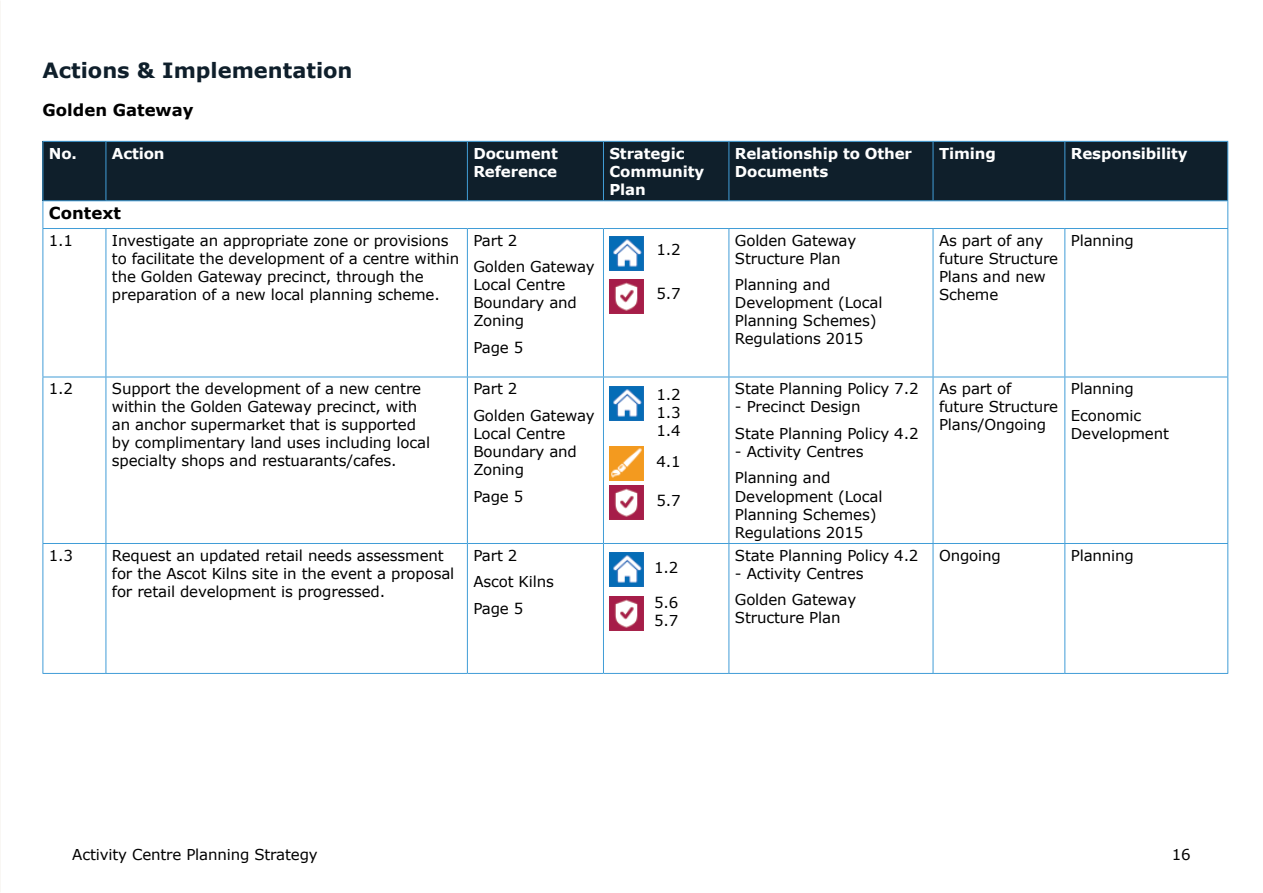
<style>
.page{position:relative;width:1263px;height:893px;background:#fff}
.page>*{position:absolute;margin:0;border:0;box-sizing:border-box;transform-origin:0 0}
.t1{font:700 21px "Verdana";color:#0f1f2b}
.t2{font:700 16.5px "Verdana";color:#000}
.t3{font:15px/18px "Verdana";letter-spacing:-.01em;color:#000}
.t4{font:700 15px/18px "Verdana";letter-spacing:-.01em;color:#fff}
</style>
<div class="page">
<div style="left:43px;top:141px;width:63px;height:60px;background:#0f1f2b"></div>
<div style="left:107px;top:142px;width:1120px;height:58px;background:#0f1f2b"></div>
<svg style="left:43px;top:201px;width:1px;height:27px"></svg>
<svg style="left:1227px;top:201px;width:1px;height:27px"></svg>
<hr style="left:43px;top:141px;width:63px;height:1px;background:#419dd7">
<hr style="left:43px;top:142px;width:1px;height:58px;background:#419dd7">
<hr style="left:106px;top:141px;width:361px;height:1px;background:#419dd7">
<hr style="left:106px;top:142px;width:1px;height:58px;background:#419dd7">
<hr style="left:467px;top:141px;width:136px;height:1px;background:#419dd7">
<hr style="left:467px;top:142px;width:1px;height:58px;background:#419dd7">
<hr style="left:603px;top:141px;width:126px;height:1px;background:#419dd7">
<hr style="left:603px;top:142px;width:1px;height:58px;background:#419dd7">
<hr style="left:729px;top:141px;width:204px;height:1px;background:#419dd7">
<hr style="left:728px;top:142px;width:1px;height:58px;background:#419dd7">
<hr style="left:933px;top:141px;width:132px;height:1px;background:#419dd7">
<hr style="left:933px;top:142px;width:1px;height:58px;background:#419dd7">
<hr style="left:1065px;top:141px;width:163px;height:1px;background:#419dd7">
<hr style="left:1064px;top:142px;width:1px;height:58px;background:#419dd7">
<hr style="left:1227px;top:142px;width:1px;height:58px;background:#419dd7">
<hr style="left:43px;top:200px;width:63px;height:1px;background:#419dd7">
<hr style="left:106px;top:200px;width:361px;height:1px;background:#419dd7">
<hr style="left:467px;top:200px;width:136px;height:1px;background:#419dd7">
<hr style="left:603px;top:200px;width:126px;height:1px;background:#419dd7">
<hr style="left:729px;top:200px;width:204px;height:1px;background:#419dd7">
<hr style="left:933px;top:200px;width:132px;height:1px;background:#419dd7">
<hr style="left:1065px;top:200px;width:163px;height:1px;background:#419dd7">
<hr style="left:43px;top:228px;width:63px;height:1px;background:#419dd7">
<hr style="left:43px;top:229px;width:1px;height:148px;background:#419dd7">
<hr style="left:106px;top:228px;width:361px;height:1px;background:#419dd7">
<hr style="left:106px;top:229px;width:1px;height:148px;background:#419dd7">
<hr style="left:467px;top:228px;width:136px;height:1px;background:#419dd7">
<hr style="left:467px;top:229px;width:1px;height:148px;background:#419dd7">
<hr style="left:603px;top:228px;width:126px;height:1px;background:#419dd7">
<hr style="left:603px;top:229px;width:1px;height:148px;background:#419dd7">
<hr style="left:729px;top:228px;width:204px;height:1px;background:#419dd7">
<hr style="left:728px;top:229px;width:1px;height:148px;background:#419dd7">
<hr style="left:933px;top:228px;width:132px;height:1px;background:#419dd7">
<hr style="left:933px;top:229px;width:1px;height:148px;background:#419dd7">
<hr style="left:1065px;top:228px;width:163px;height:1px;background:#419dd7">
<hr style="left:1064px;top:229px;width:1px;height:148px;background:#419dd7">
<hr style="left:1227px;top:229px;width:1px;height:148px;background:#419dd7">
<hr style="left:43px;top:377px;width:63px;height:1px;background:#419dd7">
<hr style="left:43px;top:377px;width:1px;height:166px;background:#419dd7">
<hr style="left:106px;top:377px;width:361px;height:1px;background:#419dd7">
<hr style="left:106px;top:377px;width:1px;height:166px;background:#419dd7">
<hr style="left:467px;top:377px;width:136px;height:1px;background:#419dd7">
<hr style="left:467px;top:377px;width:1px;height:166px;background:#419dd7">
<hr style="left:603px;top:377px;width:126px;height:1px;background:#419dd7">
<hr style="left:603px;top:377px;width:1px;height:166px;background:#419dd7">
<hr style="left:729px;top:377px;width:204px;height:1px;background:#419dd7">
<hr style="left:728px;top:377px;width:1px;height:166px;background:#419dd7">
<hr style="left:933px;top:377px;width:132px;height:1px;background:#419dd7">
<hr style="left:933px;top:377px;width:1px;height:166px;background:#419dd7">
<hr style="left:1065px;top:377px;width:163px;height:1px;background:#419dd7">
<hr style="left:1064px;top:377px;width:1px;height:166px;background:#419dd7">
<hr style="left:1227px;top:377px;width:1px;height:166px;background:#419dd7">
<hr style="left:43px;top:543px;width:63px;height:1px;background:#419dd7">
<hr style="left:43px;top:544px;width:1px;height:129px;background:#419dd7">
<hr style="left:106px;top:543px;width:361px;height:1px;background:#419dd7">
<hr style="left:106px;top:544px;width:1px;height:129px;background:#419dd7">
<hr style="left:467px;top:543px;width:136px;height:1px;background:#419dd7">
<hr style="left:467px;top:544px;width:1px;height:129px;background:#419dd7">
<hr style="left:603px;top:543px;width:126px;height:1px;background:#419dd7">
<hr style="left:603px;top:544px;width:1px;height:129px;background:#419dd7">
<hr style="left:729px;top:543px;width:204px;height:1px;background:#419dd7">
<hr style="left:728px;top:544px;width:1px;height:129px;background:#419dd7">
<hr style="left:933px;top:543px;width:132px;height:1px;background:#419dd7">
<hr style="left:933px;top:544px;width:1px;height:129px;background:#419dd7">
<hr style="left:1065px;top:543px;width:163px;height:1px;background:#419dd7">
<hr style="left:1064px;top:544px;width:1px;height:129px;background:#419dd7">
<hr style="left:1227px;top:544px;width:1px;height:129px;background:#419dd7">
<hr style="left:43px;top:673px;width:63px;height:1px;background:#419dd7">
<hr style="left:106px;top:673px;width:361px;height:1px;background:#419dd7">
<hr style="left:467px;top:673px;width:136px;height:1px;background:#419dd7">
<hr style="left:603px;top:673px;width:126px;height:1px;background:#419dd7">
<hr style="left:729px;top:673px;width:204px;height:1px;background:#419dd7">
<hr style="left:933px;top:673px;width:132px;height:1px;background:#419dd7">
<hr style="left:1065px;top:673px;width:163px;height:1px;background:#419dd7">
<img style="left:609px;top:596px;width:34px;height:34px">
<img style="left:609px;top:279px;width:34px;height:34px">
<img style="left:609px;top:485px;width:34px;height:34px">
<img style="left:609px;top:236px;width:34px;height:35px">
<img style="left:609px;top:387px;width:34px;height:34px">
<img style="left:609px;top:553px;width:34px;height:34px">
<svg style="left:0;top:241px;width:1px;height:295px"></svg>
<img style="left:0;top:536px;width:1px;height:357px">
<img style="left:609px;top:446px;width:34px;height:34px">
<h1 class="t1" style="left:43px;top:55px;width:312px">Actions &amp; Implementation</h1>
<p class="t2" style="left:43px;top:98px;width:153px">Golden Gateway</p>
<p class="t4" style="left:49px;top:144px;width:117px">No. Action</p>
<p class="t4" style="left:473px;top:144px;width:86px">Document<br>Reference</p>
<p class="t4" style="left:609px;top:144px;width:96px">Strategic<br>Community<br>Plan</p>
<p class="t4" style="left:735px;top:144px;width:179px">Relationship to Other<br>Documents</p>
<p class="t4" style="left:939px;top:144px;width:58px">Timing</p>
<p class="t4" style="left:1071px;top:144px;width:118px">Responsibility</p>
<p class="t2" style="left:49px;top:202px;width:74px">Context</p>
<p class="t3" style="left:49px;top:231px;width:26px">1.1</p>
<p class="t3" style="left:112px;top:231px;width:349px">Investigate an appropriate zone or provisions to facilitate the development of a centre within the Golden Gateway precinct, through the preparation of a new local planning scheme.</p>
<p class="t3" style="left:473px;top:227px;width:123px;line-height:26.5px">Part 2<br>Golden Gateway</p>
<p class="t3" style="left:939px;top:231px;width:121px">As part of any future Structure<br>Plans and new<br>Scheme</p>
<p class="t3" style="left:1071px;top:231px;width:65px">Planning</p>
<p class="t3" style="left:735px;top:231px;width:123px">Golden Gateway<br>Structure Plan</p>
<p class="t3" style="left:735px;top:276px;width:149px">Planning and<br>Development (Local<br>Planning Schemes)<br>Regulations 2015</p>
<p class="t3" style="left:656px;top:241px;width:26px">1.2</p>
<p class="t3" style="left:656px;top:284px;width:26px">5.7</p>
<p class="t3" style="left:473px;top:276px;width:105px">Local Centre<br>Boundary and<br>Zoning</p>
<p class="t3" style="left:473px;top:338px;width:52px">Page 5</p>
<p class="t3" style="left:49px;top:380px;width:26px">1.2</p>
<p class="t3" style="left:112px;top:380px;width:320px">Support the development of a new centre within the Golden Gateway precinct, with an anchor supermarket that is supported by complimentary land uses including local specialty shops and restuarants/cafes.</p>
<p class="t3" style="left:473px;top:376px;width:123px;line-height:26.5px">Part 2<br>Golden Gateway</p>
<p class="t3" style="left:473px;top:424px;width:105px">Local Centre<br>Boundary and<br>Zoning</p>
<p class="t3" style="left:473px;top:487px;width:52px">Page 5</p>
<p class="t3" style="left:656px;top:385px;width:26px;text-align:justify">1.2<br>1.3<br>1.4</p>
<p class="t3" style="left:656px;top:452px;width:26px">4.1</p>
<p class="t3" style="left:656px;top:491px;width:26px">5.7</p>
<p class="t3" style="left:735px;top:380px;width:185px">State Planning Policy 7.2</p>
<p class="t3" style="left:735px;top:394px;width:185px;line-height:26.5px">- Precinct Design<br>State Planning Policy 4.2</p>
<p class="t3" style="left:735px;top:438px;width:130px;line-height:26.5px">- Activity Centres<br>Planning and</p>
<p class="t3" style="left:735px;top:487px;width:149px">Development (Local<br>Planning Schemes)<br>Regulations 2015</p>
<p class="t3" style="left:49px;top:546px;width:26px">1.3</p>
<p class="t3" style="left:112px;top:546px;width:344px">Request an updated retail needs assessment for the Ascot Kilns site in the event a proposal for retail development is progressed.</p>
<p class="t3" style="left:473px;top:542px;width:82px;line-height:26.5px">Part 2<br>Ascot Kilns<br>Page 5</p>
<p class="t3" style="left:735px;top:546px;width:185px">State Planning Policy 4.2</p>
<p class="t3" style="left:654px;top:559px;width:26px">1.2</p>
<p class="t3" style="left:654px;top:594px;width:26px">5.6<br>5.7</p>
<p class="t3" style="left:735px;top:560px;width:130px;line-height:26.5px">- Activity Centres<br>Golden Gateway</p>
<p class="t3" style="left:735px;top:609px;width:107px">Structure Plan</p>
<p class="t3" style="left:939px;top:380px;width:121px">As part of future Structure<br>Plans/Ongoing</p>
<p class="t3" style="left:1071px;top:376px;width:72px;line-height:26.5px">Planning<br>Economic</p>
<p class="t3" style="left:1071px;top:424px;width:100px">Development</p>
<p class="t3" style="left:939px;top:546px;width:63px">Ongoing</p>
<p class="t3" style="left:1071px;top:546px;width:65px">Planning</p>
<p class="t3" style="left:72px;top:845px;width:247px">Activity Centre Planning Strategy</p>
<p class="t3" style="left:1172px;top:845px;width:20px">16</p>
</div>
